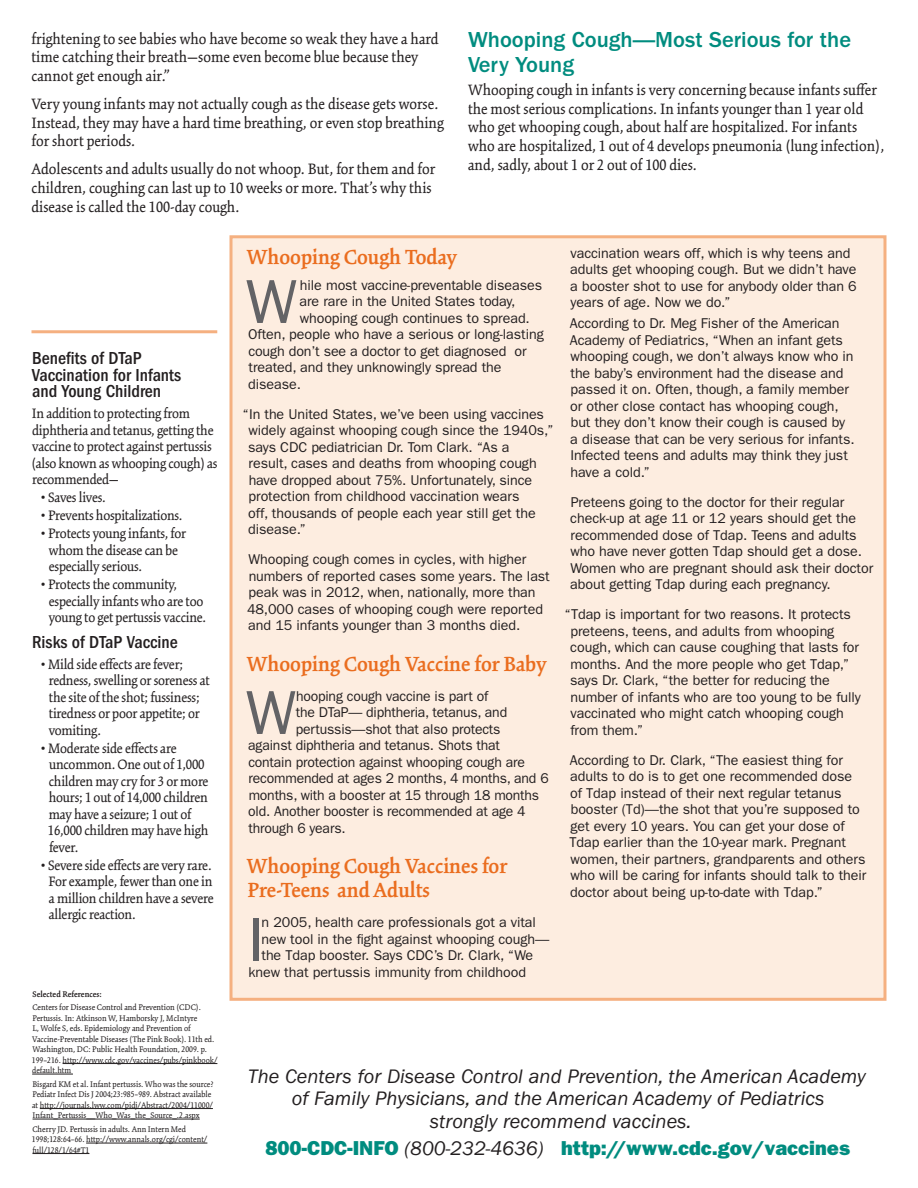
<style>
.page{position:relative;width:918px;height:1188px;background:#fff}
.page>*{position:absolute;margin:0;border:0;box-sizing:border-box;transform-origin:0 0}
.t1{font:62.4px "ITC Franklin Gothic Std";color:#636366}
.t2{font:600 22.5px/24px "Kinesis Std";color:#ea6d1f}
.t3{font:500 22.5px/24.8px "ITC Franklin Gothic Std";color:#008c7f}
.t4{font:italic 20.25px/22.5px "ITC Franklin Gothic Std";color:#231f20;text-align:center}
.t5{font:20.25px "ITC Franklin Gothic Std Hvy";color:#008c7f}
.t6{font:500 condensed 18px/16.5px "ITC Franklin Gothic Std";color:#231f20}
.t7{font:16.5px/18.8px "Kinesis Std";color:#231f20}
.t8{font:15px/16.5px "Kinesis Std";letter-spacing:-.015em;color:#231f20}
.t9{font:14.25px/16.5px "ITC Franklin Gothic Std";letter-spacing:-.005em;color:#231f20}
.References{font:9px/10.5px "Kinesis Std";color:#231f20}
.t10{font:600 9px "Kinesis Std";color:#231f20}
.s1{font-family:"ITC Franklin Gothic Std";font-style:italic;color:#231f20}
</style>
<div class="page">
<div style="left:230px;top:235px;width:656px;height:766px;background:#fdede0;border:3px solid #f5b080"></div>
<hr style="left:32px;top:330px;width:185px;height:3px;background:#f5b080">
<hr style="left:63px;top:1063px;width:154px;height:1px;background:#231f20">
<hr style="left:32px;top:1074px;width:41px;height:1px;background:#231f20">
<hr style="left:40px;top:1108px;width:173px;height:1px;background:#231f20">
<hr style="left:33px;top:1119px;width:167px;height:1px;background:#231f20">
<hr style="left:86px;top:1143px;width:121px;height:1px;background:#231f20">
<hr style="left:32px;top:1153px;width:57px;height:1px;background:#231f20">
<p class="t7" style="left:32px;top:29px;width:409px">frightening to see babies who have become so weak they have a hard time catching their breath—some even become blue because they cannot get enough air.”</p>
<p class="t7" style="left:32px;top:94px;width:414px">Very young infants may not actually cough as the disease gets worse.<br>Instead, they may have a hard time breathing, or even stop breathing for short periods.</p>
<p class="t7" style="left:32px;top:160px;width:405px">Adolescents and adults usually do not whoop. But, for them and for children, coughing can last up to 10 weeks or more. That’s why this disease is called the 100-day cough.</p>
<h2 class="t3" style="left:468px;top:27px;width:385px">Whooping Cough—Most Serious for the<br>Very Young</h2>
<p class="t7" style="left:468px;top:80px;width:418px">Whooping cough in infants is very concerning because infants suffer the most serious complications. In infants younger than 1 year old who get whooping cough, about half are hospitalized. For infants who are hospitalized, 1 out of 4 develops pneumonia (lung infection), and, sadly, about 1 or 2 out of 100 dies.</p>
<h3 class="t6" style="left:32px;top:350px;width:151px">Benefits of DTaP<br>Vaccination for Infants and Young Children</h3>
<p class="t8" style="left:31px;top:406px;width:188px">In addition to protecting from diphtheria and tetanus, getting the vaccine to protect against pertussis (also known as whooping cough) as recommended—</p>
<p class="t8" style="left:40px;top:490px;width:67px">• Saves lives.</p>
<p class="t8" style="left:40px;top:508px;width:144px">• Prevents hospitalizations.</p>
<p class="t8" style="left:49px;top:526px;width:139px;text-indent:-8px">• Protects young infants, for whom the disease can be especially serious.</p>
<p class="t8" style="left:49px;top:577px;width:159px;text-indent:-8px">• Protects the community, especially infants who are too young to get pertussis vaccine.</p>
<h3 class="t6" style="left:32px;top:634px;width:147px">Risks of DTaP Vaccine</h3>
<p class="t8" style="left:49px;top:656px;width:163px;text-indent:-8px">• Mild side effects are fever; redness, swelling or soreness at the site of the shot; fussiness; tiredness or poor appetite; or vomiting.</p>
<p class="t8" style="left:48px;top:740px;width:162px;text-indent:-7px">• Moderate side effects are uncommon. One out of 1,000 children may cry for 3 or more hours; 1 out of 14,000 children may have a seizure; 1 out of<br>16,000 children may have high fever.</p>
<p class="t8" style="left:49px;top:857px;width:167px;text-indent:-8px">• Severe side effects are very rare.<br>For example, fewer than one in a million children have a severe allergic reaction.</p>
<h4 class="t10" style="left:33px;top:989px;width:71px">Selected References:</h4>
<p class="References" style="left:32px;top:1002px;width:187px">Centers for Disease Control and Prevention (CDC).<br>Pertussis. In: Atkinson W, Hamborsky J, McIntyre<br>L, Wolfe S, eds. Epidemiology and Prevention of Vaccine-Preventable Diseases (The Pink Book). 11th ed.<br>Washington, DC: Public Health Foundation, 2009. p.<br>199–216. http://www.cdc.gov/vaccines/pubs/pinkbook/ default.htm</p>
<p class="References" style="left:32px;top:1079px;width:183px">Bisgard KM et al. Infant pertussis. Who was the source?<br>Pediatr Infect Dis J 2004;23:985–989. Abstract available at http://journals.lww.com/pidj/Abstract/2004/11000/ Infant_Pertussis__Who_Was_the_Source_.2.aspx</p>
<p class="References" style="left:32px;top:1124px;width:177px">Cherry JD. Pertussis in adults. Ann Intern Med<br>1998;128:64–66. http://www.annals.org/cgi/content/ full/128/1/64#T1</p>
<h2 class="t2" style="left:247px;top:245px;width:212px">Whooping Cough Today</h2>
<p class="t1" style="left:246px;top:266px;width:53px">W</p>
<p class="t9" style="left:300px;top:277px;width:244px">hile most vaccine-preventable diseases</p>
<p class="t9" style="left:300px;top:293px;width:217px">are rare in the United States today,</p>
<p class="t9" style="left:300px;top:310px;width:232px">whooping cough continues to spread.</p>
<p class="t9" style="left:248px;top:326px;width:297px">Often, people who have a serious or long-lasting</p>
<p class="t9" style="left:248px;top:343px;width:280px">cough don’t see a doctor to get diagnosed or</p>
<p class="t9" style="left:249px;top:359px;width:255px">treated, and they unknowingly spread the</p>
<p class="t9" style="left:248px;top:376px;width:54px">disease.</p>
<p class="t9" style="left:248px;top:406px;width:307px;text-indent:-6px">“In the United States, we’ve been using vaccines widely against whooping cough since the 1940s,” says CDC pediatrician Dr. Tom Clark. “As a<br>result, cases and deaths from whooping cough have dropped about 75%. Unfortunately, since protection from childhood vaccination wears<br>off, thousands of people each year still get the disease.”</p>
<p class="t9" style="left:247px;top:552px;width:304px">Whooping cough comes in cycles, with higher numbers of reported cases some years. The last peak was in 2012, when, nationally, more than 48,000 cases of whooping cough were reported and 15 infants younger than 3 months died.</p>
<h2 class="t2" style="left:247px;top:652px;width:301px">Whooping Cough Vaccine for Baby</h2>
<p class="t1" style="left:246px;top:677px;width:52px">W</p>
<p class="t9" style="left:296px;top:688px;width:194px">hooping cough vaccine is part of</p>
<p class="t9" style="left:296px;top:704px;width:213px">the DTaP— diphtheria, tetanus, and</p>
<p class="t9" style="left:296px;top:721px;width:206px">pertussis—shot that also protects</p>
<p class="t9" style="left:248px;top:737px;width:253px">against diphtheria and tetanus. Shots that</p>
<p class="t9" style="left:248px;top:754px;width:278px">contain protection against whooping cough are</p>
<p class="t9" style="left:249px;top:770px;width:302px">recommended at ages 2 months, 4 months, and 6</p>
<p class="t9" style="left:249px;top:787px;width:292px">months, with a booster at 15 through 18 months</p>
<p class="t9" style="left:248px;top:804px;width:279px">old. Another booster is recommended at age 4</p>
<p class="t9" style="left:249px;top:820px;width:99px">through 6 years.</p>
<h2 class="t2" style="left:247px;top:854px;width:262px">Whooping Cough Vaccines for<br>Pre-Teens and Adults</h2>
<p class="t1" style="left:247px;top:903px;width:18px">I</p>
<p class="t9" style="left:262px;top:914px;width:276px">n 2005, health care professionals got a vital</p>
<p class="t9" style="left:262px;top:931px;width:289px">new tool in the fight against whooping cough—</p>
<p class="t9" style="left:262px;top:947px;width:273px">the Tdap booster. Says CDC’s Dr. Clark, “We</p>
<p class="t9" style="left:249px;top:964px;width:279px">knew that pertussis immunity from childhood</p>
<p class="t9" style="left:570px;top:245px;width:288px">vaccination wears off, which is why teens and adults get whooping cough. But we didn’t have a booster shot to use for anybody older than 6 years of age. Now we do.”</p>
<p class="t9" style="left:570px;top:315px;width:286px">According to Dr. Meg Fisher of the American Academy of Pediatrics, “When an infant gets whooping cough, we don’t always know who in the baby’s environment had the disease and passed it on. Often, though, a family member or other close contact has whooping cough, but they don’t know their cough is caused by a disease that can be very serious for infants.<br>Infected teens and adults may think they just have a cold.”</p>
<p class="t9" style="left:570px;top:494px;width:305px">Preteens going to the doctor for their regular check-up at age 11 or 12 years should get the recommended dose of Tdap. Teens and adults who have never gotten Tdap should get a dose.<br>Women who are pregnant should ask their doctor about getting Tdap during each pregnancy.</p>
<p class="t9" style="left:570px;top:606px;width:292px;text-indent:-6px">“Tdap is important for two reasons. It protects preteens, teens, and adults from whooping cough, which can cause coughing that lasts for months. And the more people who get Tdap,” says Dr. Clark, “the better for reducing the number of infants who are too young to be fully vaccinated who might catch whooping cough from them.”</p>
<p class="t9" style="left:570px;top:752px;width:298px">According to Dr. Clark, “The easiest thing for adults to do is to get one recommended dose of Tdap instead of their next regular tetanus booster (Td)—the shot that you’re supposed to get every 10 years. You can get your dose of Tdap earlier than the 10-year mark. Pregnant women, their partners, grandparents and others who will be caring for infants should talk to their doctor about being up-to-date with Tdap.”</p>
<p class="t4" style="left:248px;top:1065px;width:619px">The Centers for Disease Control and Prevention, the American Academy of Family Physicians, and the American Academy of Pediatrics<br>strongly recommend vaccines.</p>
<p class="t5" style="left:265px;top:1136px;width:586px">800-CDC-INFO <span class="s1">(800-232-4636)</span> http://www.cdc.gov/vaccines</p>
</div>
